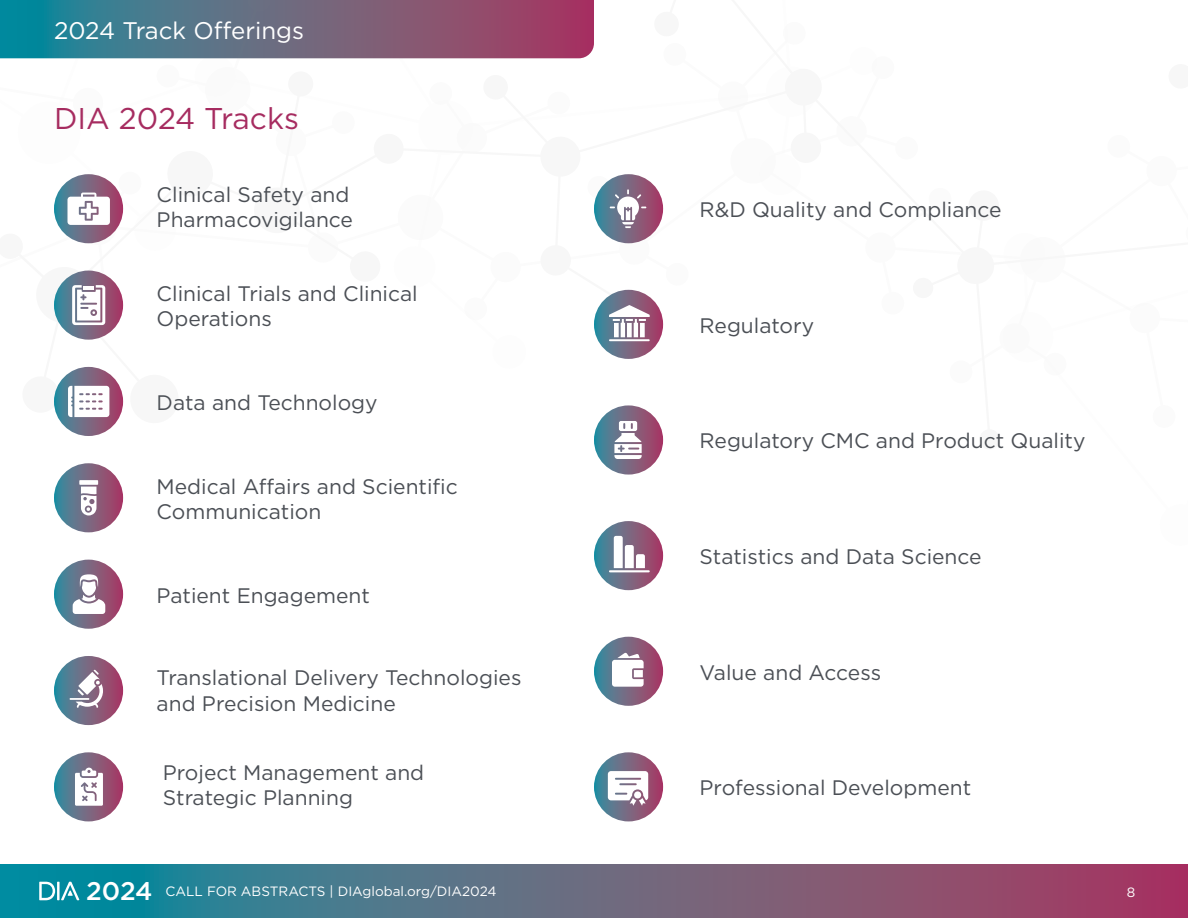
<style>
.page{position:relative;width:1188px;height:918px;background:#fff}
.page>*{position:absolute;margin:0;border:0;box-sizing:border-box;transform-origin:0 0}
.t1{font:30px "Gotham";color:#a62c60}
.t2{font:24px "Gotham";color:#fff}
.t3{font:21px/25.2px "Gotham";color:#4b4f55}
.t4{font:13.5px "Gotham";color:#fff}
.s1{font-weight:500;font-size:25.5px}
</style>
<div class="page">
<svg style="left:0;top:864px;width:1188px;height:54px;background:#626780"></svg>
<svg style="left:61px;top:882px;width:18px;height:18px"></svg>
<hr style="left:57px;top:882px;width:3px;height:18px;background:#fff">
<svg style="left:39px;top:882px;width:16px;height:18px"></svg>
<svg style="left:0;top:0;width:664px;height:448px"></svg>
<svg style="left:54px;top:174px;width:69px;height:69px;background:#766883"></svg>
<svg style="left:54px;top:271px;width:69px;height:69px;background:#766883"></svg>
<svg style="left:54px;top:367px;width:69px;height:69px;background:#766883"></svg>
<svg style="left:54px;top:656px;width:69px;height:69px;background:#766581"></svg>
<svg style="left:54px;top:560px;width:69px;height:69px;background:#756783"></svg>
<svg style="left:54px;top:463px;width:69px;height:69px;background:#766782"></svg>
<svg style="left:54px;top:752px;width:69px;height:69px;background:#756783"></svg>
<svg style="left:594px;top:290px;width:69px;height:69px;background:#746883"></svg>
<svg style="left:594px;top:405px;width:69px;height:70px;background:#786984"></svg>
<svg style="left:594px;top:521px;width:69px;height:69px;background:#746884"></svg>
<svg style="left:594px;top:637px;width:69px;height:69px;background:#756682"></svg>
<svg style="left:594px;top:174px;width:69px;height:69px;background:#756682"></svg>
<svg style="left:594px;top:752px;width:69px;height:69px;background:#766783"></svg>
<svg style="left:610px;top:189px;width:36px;height:39px"></svg>
<svg style="left:612px;top:653px;width:32px;height:34px"></svg>
<svg style="left:609px;top:536px;width:41px;height:36px"></svg>
<svg style="left:68px;top:193px;width:42px;height:32px"></svg>
<svg style="left:72px;top:285px;width:33px;height:40px"></svg>
<svg style="left:79px;top:480px;width:19px;height:35px"></svg>
<svg style="left:70px;top:670px;width:33px;height:38px"></svg>
<svg style="left:614px;top:421px;width:28px;height:38px"></svg>
<svg style="left:609px;top:305px;width:41px;height:36px"></svg>
<svg style="left:73px;top:574px;width:32px;height:40px"></svg>
<svg style="left:68px;top:386px;width:41px;height:31px"></svg>
<svg style="left:608px;top:771px;width:40px;height:35px"></svg>
<svg style="left:75px;top:768px;width:28px;height:38px"></svg>
<p class="t2" style="left:54px;top:15px;width:252px">2024 Track Offerings</p>
<h1 class="t1" style="left:54px;top:99px;width:247px">DIA 2024 Tracks</h1>
<p class="t3" style="left:157px;top:181px;width:198px">Clinical Safety and<br>Pharmacovigilance</p>
<p class="t3" style="left:157px;top:280px;width:263px">Clinical Trials and Clinical<br>Operations</p>
<p class="t3" style="left:157px;top:389px;width:223px">Data and Technology</p>
<p class="t3" style="left:157px;top:473px;width:303px">Medical Affairs and Scientific<br>Communication</p>
<p class="t3" style="left:157px;top:582px;width:215px">Patient Engagement</p>
<p class="t3" style="left:157px;top:665px;width:366px">Translational Delivery Technologies and Precision Medicine</p>
<p class="t3" style="left:163px;top:759px;width:263px">Project Management and<br>Strategic Planning</p>
<p class="t3" style="left:700px;top:197px;width:304px">R&amp;D Quality and Compliance</p>
<p class="t3" style="left:700px;top:312px;width:116px">Regulatory</p>
<p class="t3" style="left:700px;top:428px;width:387px">Regulatory CMC and Product Quality</p>
<p class="t3" style="left:700px;top:544px;width:284px">Statistics and Data Science</p>
<p class="t3" style="left:700px;top:659px;width:183px">Value and Access</p>
<p class="t3" style="left:700px;top:775px;width:273px">Professional Development</p>
<p class="t4" style="left:86px;top:883px;width:412px"><span class="s1">2024</span> CALL FOR ABSTRACTS | DIAglobal.org/DIA2024</p>
<p class="t4" style="left:1127px;top:883px;width:10px">8</p>
</div>
